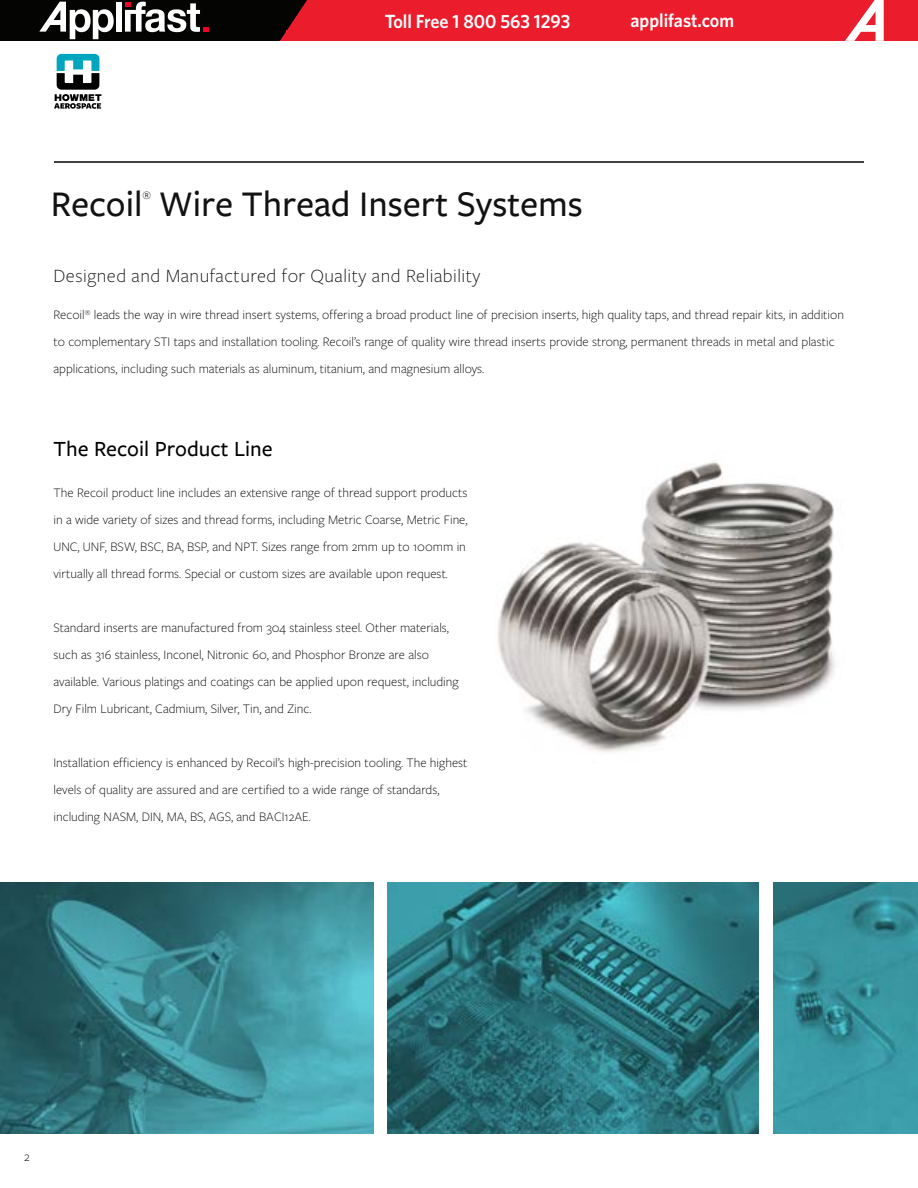
<style>
.page{position:relative;width:918px;height:1188px;background:#fff}
.page>*{position:absolute;margin:0;border:0;box-sizing:border-box;transform-origin:0 0}
.t1{font:500 37.5px "Freight Sans Pro";color:#111211}
.t2{font:500 22.5px "Freight Sans Pro";color:#000}
.t3{font:300 19.5px "Freight Sans Pro";letter-spacing:.025em;color:#111211}
.t4{font:600 19.05px "Whitney";color:#fff;scale:.95 1}
.t5{font:300 13.5px/27px "Freight Sans Pro";color:#000}
.t6{font:11.85px "Freight Sans Pro";color:#111211}
</style>
<div class="page">
<img style="left:497px;top:462px;width:338px;height:290px">
<img style="left:0;top:883px;width:373px;height:251px">
<img style="left:387px;top:883px;width:371px;height:251px">
<img style="left:774px;top:883px;width:144px;height:251px">
<hr style="left:54px;top:161px;width:810px;height:2px;background:#000">
<svg style="left:54px;top:54px;width:47px;height:55px"></svg>
<div style="left:0;top:0;width:918px;height:41px;background:#040503"></div>
<div style="left:116px;top:2px;width:6px;height:30px;background:#fff"></div>
<svg style="left:125px;top:2px;width:83px;height:30px"></svg>
<svg style="left:39px;top:2px;width:75px;height:37px"></svg>
<div style="left:309px;top:0;width:609px;height:41px;background:#eb1c2c"></div>
<img style="left:280px;top:0;width:29px;height:41px">
<svg style="left:293px;top:5px;width:16px;height:25px"></svg>
<div style="left:287px;top:30px;width:28px;height:11px;background:#eb1c2c"></div>
<svg style="left:845px;top:0;width:39px;height:41px"></svg>
<h3 class="t4" style="left:385px;top:9px;width:197px">Toll Free 1 800 563 1293</h3>
<h3 class="t4" style="left:631px;top:9px;width:111px">applifast.com</h3>
<h1 class="t1" style="left:51px;top:178px;width:533px">Recoil Wire Thread Insert Systems</h1>
<p class="t6" style="left:143px;top:187px;width:10px">®</p>
<h3 class="t3" style="left:54px;top:263px;width:428px">Designed and Manufactured for Quality and Reliability</h3>
<p class="t5" style="left:54px;top:301px;width:792px">Recoil<sup>®</sup> leads the way in wire thread insert systems, offering a broad product line of precision inserts, high quality taps, and thread repair kits, in addition to complementary STI taps and installation tooling. Recoil’s range of quality wire thread inserts provide strong, permanent threads in metal and plastic applications, including such materials as aluminum, titanium, and magnesium alloys.</p>
<h2 class="t2" style="left:54px;top:434px;width:221px">The Recoil Product Line</h2>
<p class="t5" style="left:54px;top:479px;width:416px">The Recoil product line includes an extensive range of thread support products in a wide variety of sizes and thread forms, including Metric Coarse, Metric Fine, UNC, UNF, BSW, BSC, BA, BSP, and NPT. Sizes range from 2mm up to 100mm in virtually all thread forms. Special or custom sizes are available upon request.</p>
<p class="t5" style="left:54px;top:614px;width:407px">Standard inserts are manufactured from 304 stainless steel. Other materials, such as 316 stainless, Inconel, Nitronic 60, and Phosphor Bronze are also available. Various platings and coatings can be applied upon request, including Dry Film Lubricant, Cadmium, Silver, Tin, and Zinc.</p>
<p class="t5" style="left:54px;top:749px;width:416px">Installation efficiency is enhanced by Recoil’s high-precision tooling. The highest levels of quality are assured and are certified to a wide range of standards, including NASM, DIN, MA, BS, AGS, and BACI12AE.</p>
<p class="t5" style="left:24px;top:1143px;width:7px">2</p>
</div>
